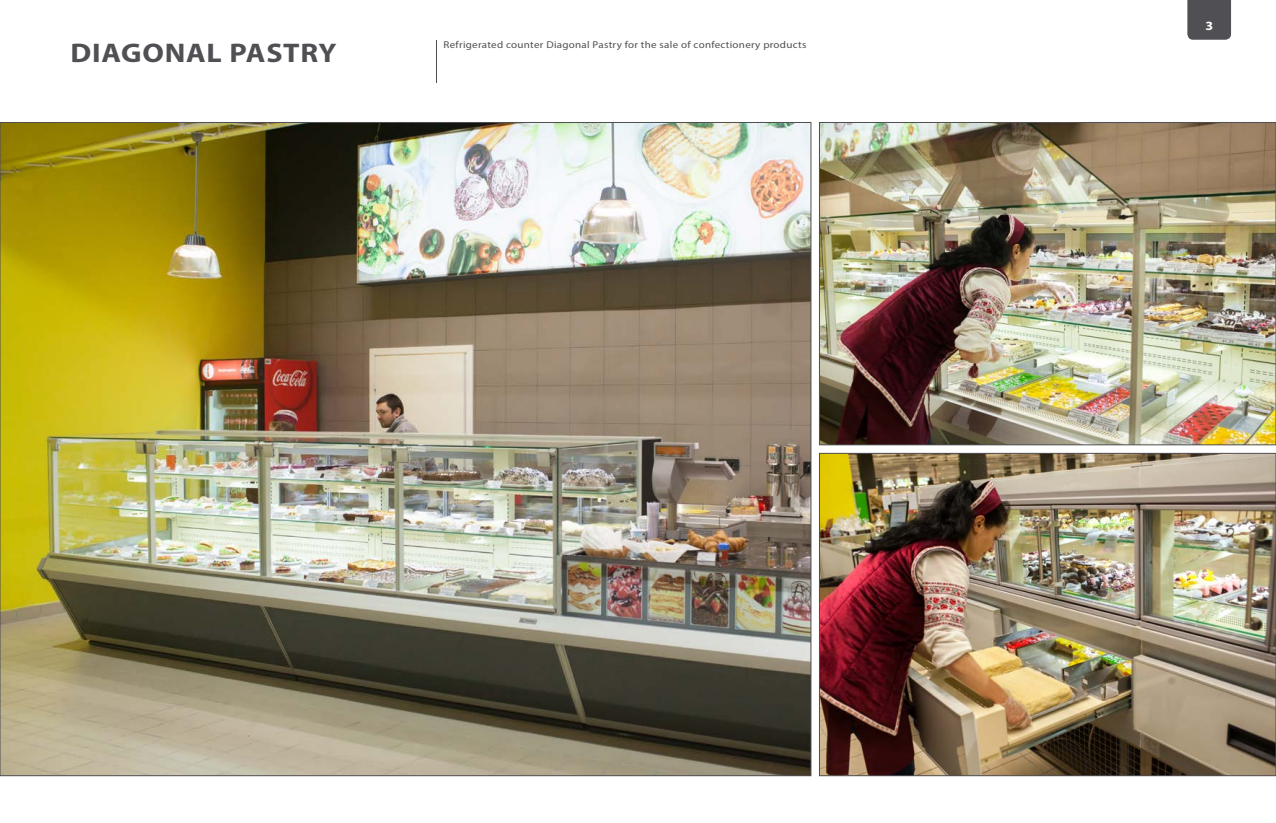
<style>
.page{position:relative;width:1276px;height:823px;background:#fff}
.page>*{position:absolute;margin:0;border:0;box-sizing:border-box;transform-origin:0 0}
.t1{font:700 27px "Myriad Pro";letter-spacing:.025em;color:#504f53;scale:1.11 1}
.t2{font:700 12.6px "Myriad Pro";color:#fff;scale:1.11 1}
.t3{font:9.9px "Myriad Pro";letter-spacing:.025em;color:#504f53;scale:1.11 1}
</style>
<div class="page">
<div style="left:1187px;top:0;width:44px;height:40px;background:#504f53"></div>
<img style="left:821px;top:124px;width:453px;height:319px">
<div style="left:819px;top:122px;width:457px;height:323px;border:1px solid #504f53"></div>
<img style="left:821px;top:455px;width:453px;height:318px">
<div style="left:819px;top:453px;width:457px;height:322px;border:1px solid #504f53"></div>
<img style="left:2px;top:124px;width:807px;height:649px">
<hr style="left:436px;top:40px;width:1px;height:42px;background:#504f53">
<h1 class="t1" style="left:71px;top:35px;width:241px">DIAGONAL PASTRY</h1>
<p class="t3" style="left:443px;top:39px;width:328px">Refrigerated counter Diagonal Pastry for the sale of confectionery products</p>
<p class="t2" style="left:1205px;top:18px;width:9px">3</p>
</div>
